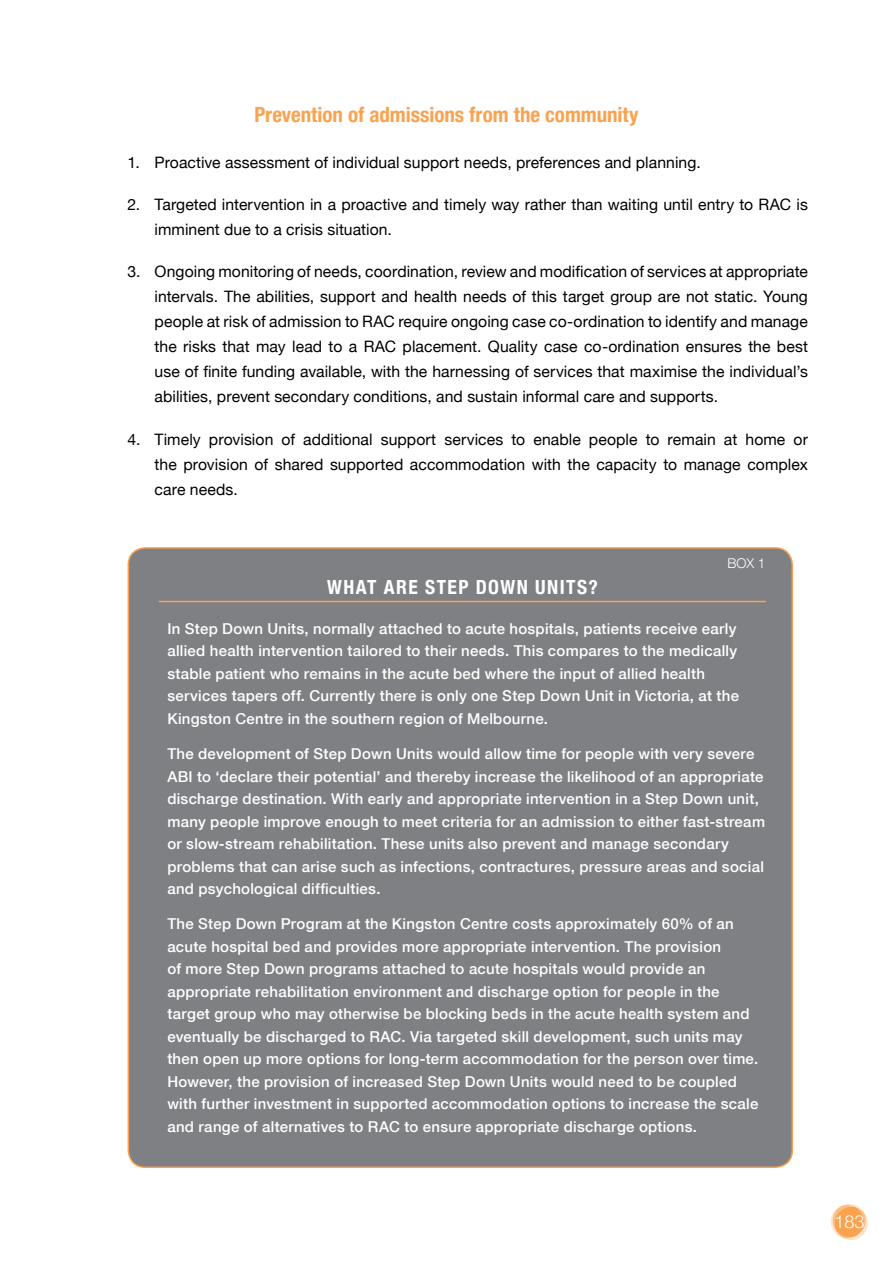
<style>
.page{position:relative;width:893px;height:1263px;background:#fff}
.page>*{position:absolute;margin:0;border:0;box-sizing:border-box;transform-origin:0 0}
.t1{font:700 condensed 21px "Helvetica Neue";color:#f9a350}
.t2{font:700 condensed 19.5px "Helvetica Neue";letter-spacing:.075em;color:#fff}
.t3{font:300 18px "Helvetica Neue";color:#fff}
.t4{font:15.75px/25px "Helvetica Neue";letter-spacing:.005em;color:#000;text-align:justify}
.t5{font:500 15px/22.5px "Helvetica Neue";letter-spacing:.02em;color:#fff}
.t6{font:300 13.5px "Helvetica Neue";color:#fff}
</style>
<div class="page">
<svg style="left:831px;top:1204px;width:37px;height:36px"></svg>
<div style="left:128px;top:548px;width:664px;height:619px;background:#7e8083;border-radius:17px"></div>
<hr style="left:159px;top:601px;width:607px;height:1px;background:#f9a350">
<h1 class="t1" style="left:254px;top:97px;width:386px">Prevention of admissions from the community</h1>
<p class="t4" style="left:128px;top:149px;width:575px">1. Proactive assessment of individual support needs, preferences and planning.</p>
<p class="t4" style="left:155px;top:191px;width:655px;text-indent:-27px">2. Targeted intervention in a proactive and timely way rather than waiting until entry to RAC is imminent due to a crisis situation.</p>
<p class="t4" style="left:155px;top:258px;width:655px;text-indent:-27px">3. Ongoing monitoring of needs, coordination, review and modification of services at appropriate intervals. The abilities, support and health needs of this target group are not static. Young people at risk of admission to RAC require ongoing case co-ordination to identify and manage the risks that may lead to a RAC placement. Quality case co-ordination ensures the best use of finite funding available, with the harnessing of services that maximise the individual’s abilities, prevent secondary conditions, and sustain informal care and supports.</p>
<p class="t4" style="left:155px;top:425px;width:655px;text-indent:-27px">4. Timely provision of additional support services to enable people to remain at home or the provision of shared supported accommodation with the capacity to manage complex care needs.</p>
<p class="t6" style="left:727px;top:552px;width:40px">BOX 1</p>
<h2 class="t2" style="left:327px;top:571px;width:272px">WHAT ARE STEP DOWN UN ITS?</h2>
<p class="t5" style="left:167px;top:617px;width:573px">In Step Down Units, normally attached to acute hospitals, patients receive early allied health intervention tailored to their needs. This compares to the medically stable patient who remains in the acute bed where the input of allied health services tapers off. Currently there is only one Step Down Unit in Victoria, at the Kingston Centre in the southern region of Melbourne.</p>
<p class="t5" style="left:167px;top:742px;width:599px">The development of Step Down Units would allow time for people with very severe ABI to ‘declare their potential’ and thereby increase the likelihood of an appropriate discharge destination. With early and appropriate intervention in a Step Down unit, many people improve enough to meet criteria for an admission to either fast-stream or slow-stream rehabilitation. These units also prevent and manage secondary problems that can arise such as infections, contractures, pressure areas and social and psychological difficulties.</p>
<p class="t5" style="left:167px;top:912px;width:593px">The Step Down Program at the Kingston Centre costs approximately 60% of an acute hospital bed and provides more appropriate intervention. The provision<br>of more Step Down programs attached to acute hospitals would provide an appropriate rehabilitation environment and discharge option for people in the target group who may otherwise be blocking beds in the acute health system and eventually be discharged to RAC. Via targeted skill development, such units may then open up more options for long-term accommodation for the person over time.<br>However, the provision of increased Step Down Units would need to be coupled with further investment in supported accommodation options to increase the scale and range of alternatives to RAC to ensure appropriate discharge options.</p>
<p class="t3" style="left:835px;top:1207px;width:32px">183</p>
</div>
